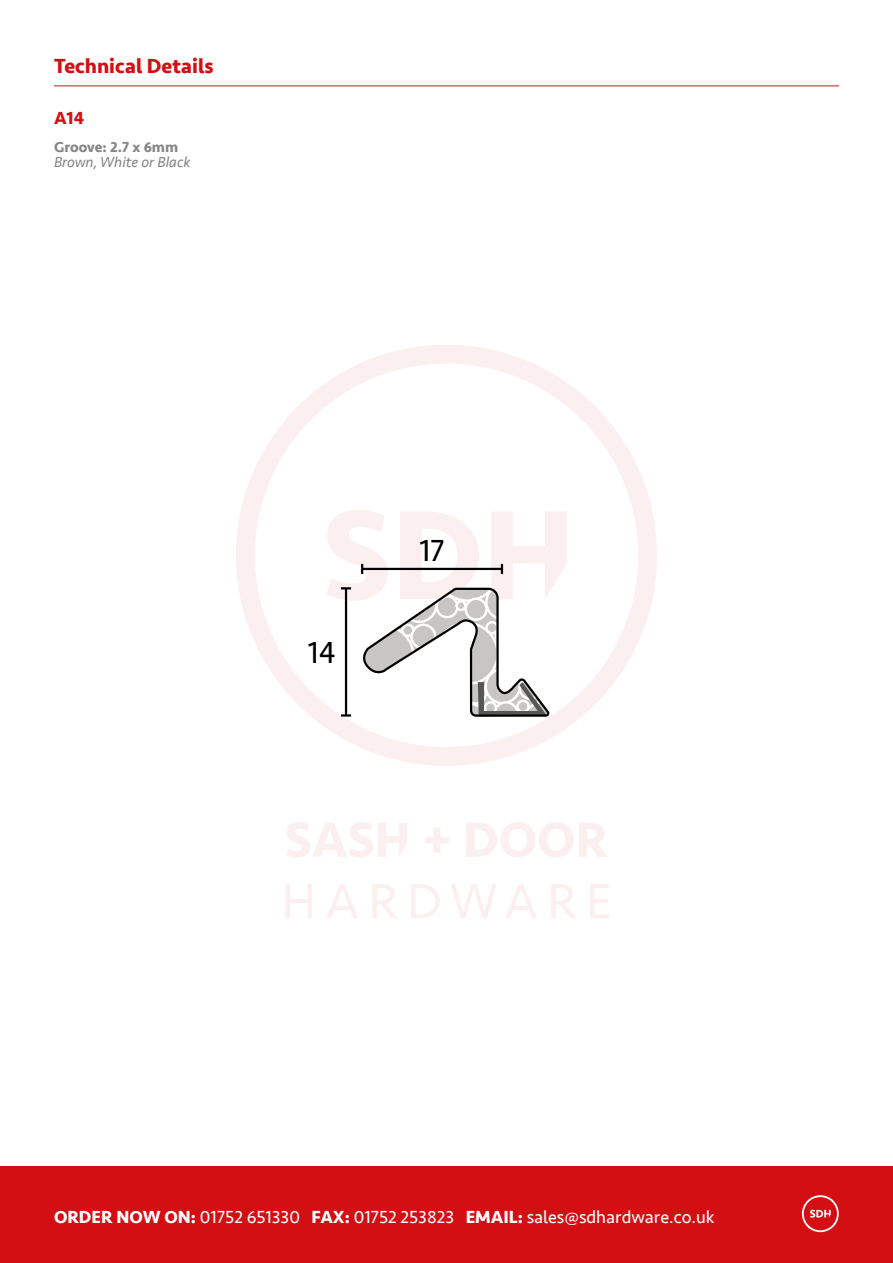
<style>
.page{position:relative;width:893px;height:1263px;background:#fff}
.page>*{position:absolute;margin:0;border:0;box-sizing:border-box;transform-origin:0 0}
.t1{font:31.35px "Seravek";color:#000}
.t2{font:700 21px "Seravek";color:#d40f14}
.t3{font:18px "Seravek";color:#fff}
.t4{font:700 18px "Seravek";color:#d40f14}
.t5{font:italic 15px "Seravek";color:#878787}
.t6{font:700 15px "Seravek";color:#878787}
.s1{font-weight:700}
</style>
<div class="page">
<svg style="left:236px;top:345px;width:421px;height:421px"></svg>
<svg style="left:287px;top:822px;width:120px;height:35px"></svg>
<svg style="left:425px;top:828px;width:24px;height:25px"></svg>
<svg style="left:467px;top:822px;width:141px;height:35px"></svg>
<svg style="left:285px;top:884px;width:27px;height:34px"></svg>
<svg style="left:327px;top:884px;width:31px;height:34px"></svg>
<svg style="left:372px;top:884px;width:25px;height:34px"></svg>
<svg style="left:411px;top:884px;width:29px;height:34px"></svg>
<svg style="left:451px;top:884px;width:45px;height:34px"></svg>
<svg style="left:506px;top:884px;width:31px;height:34px"></svg>
<svg style="left:551px;top:884px;width:25px;height:34px"></svg>
<svg style="left:590px;top:884px;width:19px;height:34px"></svg>
<div style="left:0;top:1166px;width:893px;height:97px;background:#d40f14"></div>
<svg style="left:802px;top:1195px;width:37px;height:37px"></svg>
<hr style="left:54px;top:85px;width:785px;height:1px;background:#d40f14">
<svg style="left:326px;top:510px;width:241px;height:208px"></svg>
<p class="t2" style="left:54px;top:50px;width:161px">Technical Details</p>
<p class="t4" style="left:54px;top:103px;width:31px">A14</p>
<p class="t6" style="left:54px;top:135px;width:126px">Groove: 2.7 x 6mm</p>
<p class="t5" style="left:54px;top:150px;width:138px">Brown, White or Black</p>
<h1 class="t1" style="left:308px;top:628px;width:29px">14</h1>
<h1 class="t1" style="left:419px;top:526px;width:27px">17</h1>
<p class="t3" style="left:54px;top:1203px;width:662px"><span class="s1">ORDER NOW ON:</span> 01752 651330 <span class="s1">FAX:</span> 01752 253823 <span class="s1">EMAIL:</span> sales@sdhardware.co.uk</p>
</div>
